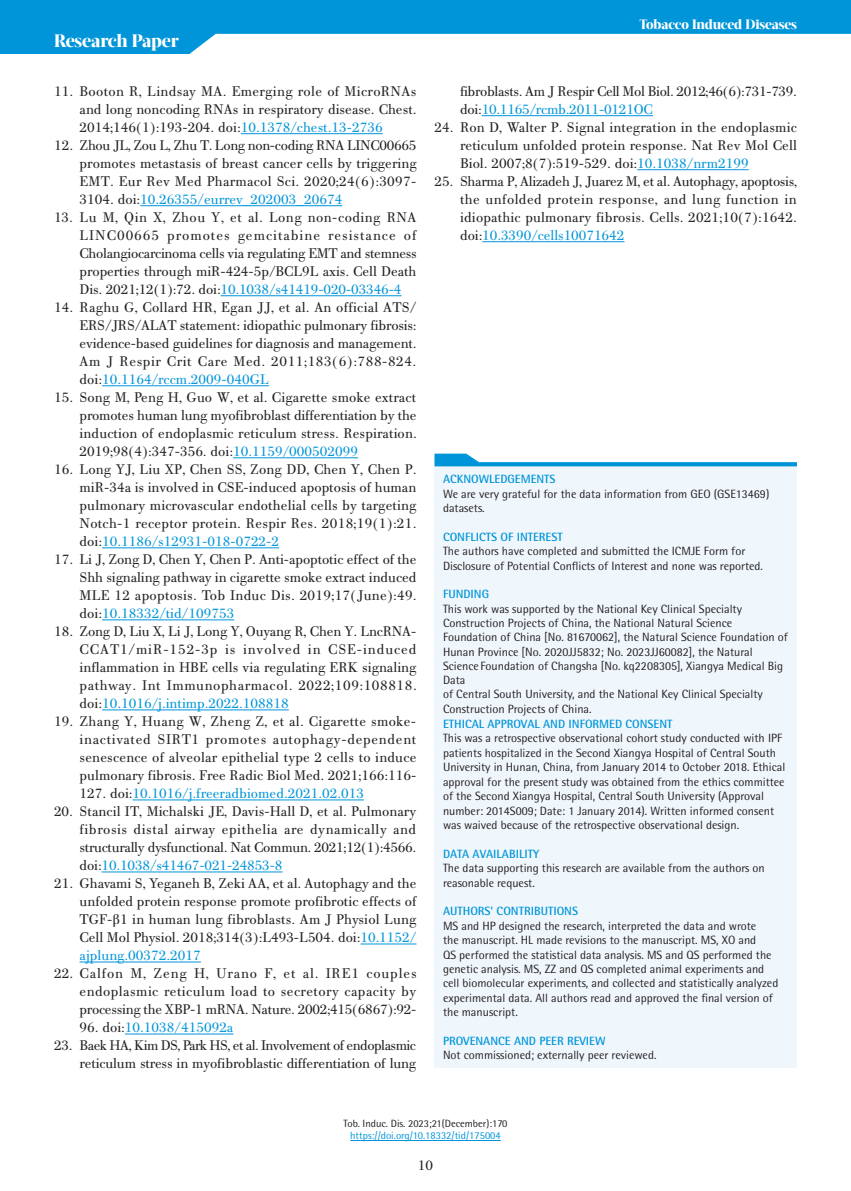
<style>
.page{position:relative;width:851px;height:1191px;background:#fff}
.page>*{position:absolute;margin:0;border:0;box-sizing:border-box;transform-origin:0 0}
.t1{font:800 18px "Acta Display W04";letter-spacing:-.01em;color:#fff}
.t2{font:15px/18px "PF Bodoni Text";color:#231f20;text-align:justify}
.t3{font:15px/18px "PF Bodoni Text";letter-spacing:-.025em;color:#231f20}
.t4{font:15px "PF Bodoni Text";color:#0095d9}
.t5{font:800 13.5px "Acta Display W04";letter-spacing:-.01em;color:#fff}
.t6{font:12px/14.4px "Rotis Semi Sans Hel";color:#231f20}
.t7{font:700 12px "Rotis Semi Sans Hel";color:#0095d9}
.t8{font:10.5px "Rotis Semi Sans Hel";color:#231f20}
.t9{font:10.5px "Rotis Semi Sans Hel";color:#0095d9}
.s1{color:#0095d9}
.s2{color:#231f20}
</style>
<div class="page">
<svg style="left:0;top:0;width:850px;height:54px;fill:#0095d9"></svg>
<hr style="left:350px;top:1140px;width:150px;height:1px;background:#0095d9">
<hr style="left:241px;top:133px;width:141px;height:1px;background:#0095d9">
<hr style="left:140px;top:205px;width:202px;height:1px;background:#0095d9">
<hr style="left:220px;top:295px;width:181px;height:1px;background:#0095d9">
<hr style="left:102px;top:385px;width:167px;height:1px;background:#0095d9">
<hr style="left:233px;top:457px;width:125px;height:1px;background:#0095d9">
<hr style="left:102px;top:547px;width:177px;height:1px;background:#0095d9">
<hr style="left:102px;top:619px;width:132px;height:1px;background:#0095d9">
<hr style="left:102px;top:709px;width:187px;height:1px;background:#0095d9">
<hr style="left:133px;top:799px;width:231px;height:1px;background:#0095d9">
<hr style="left:101px;top:871px;width:181px;height:1px;background:#0095d9">
<hr style="left:360px;top:943px;width:56px;height:1px;background:#0095d9">
<hr style="left:80px;top:961px;width:121px;height:1px;background:#0095d9">
<hr style="left:125px;top:1033px;width:108px;height:1px;background:#0095d9">
<hr style="left:481px;top:115px;width:172px;height:1px;background:#0095d9">
<hr style="left:637px;top:169px;width:111px;height:1px;background:#0095d9">
<hr style="left:482px;top:241px;width:142px;height:1px;background:#0095d9">
<div style="left:434px;top:466px;width:362px;height:602px;background:#f0f7fc"></div>
<svg style="left:434px;top:453px;width:362px;height:13px"></svg>
<p class="t1" style="left:54px;top:30px;width:126px">Research Paper</p>
<p class="t2" style="left:80px;top:82px;width:338px;text-indent:-26px">11. Booton R, Lindsay MA. Emerging role of MicroRNAs and long noncoding RNAs in respiratory disease. Chest.<br>2014;146(1):193-204. doi:<span class="s1">10.1378/chest.13-2736</span></p>
<p class="t2" style="left:80px;top:136px;width:338px;text-indent:-26px">12. Zhou JL, Zou L, Zhu T. Long non-coding RNA LINC00665 promotes metastasis of breast cancer cells by triggering EMT. Eur Rev Med Pharmacol Sci. 2020;24(6):3097- 3104. doi:<span class="s1">10.26355/eurrev_202003_20674</span></p>
<p class="t2" style="left:80px;top:208px;width:338px;text-indent:-26px">13. Lu M, Qin X, Zhou Y, et al. Long non-coding RNA LINC00665 promotes gemcitabine resistance of Cholangiocarcinoma cells via regulating EMT and stemness properties through miR-424-5p/BCL9L axis. Cell Death Dis. 2021;12(1):72. doi:<span class="s1">10.1038/s41419-020-03346-4</span></p>
<p class="t2" style="left:80px;top:298px;width:338px;text-indent:-26px">14. Raghu G, Collard HR, Egan JJ, et al. An official ATS/ ERS/JRS/ALAT statement: idiopathic pulmonary fibrosis: evidence-based guidelines for diagnosis and management.<br>Am J Respir Crit Care Med. 2011;183(6):788-824. doi:<span class="s1">10.1164/rccm.2009-040GL</span></p>
<p class="t2" style="left:80px;top:388px;width:338px;text-indent:-26px">15. Song M, Peng H, Guo W, et al. Cigarette smoke extract promotes human lung myofibroblast differentiation by the induction of endoplasmic reticulum stress. Respiration.<br>2019;98(4):347-356. doi:<span class="s1">10.1159/000502099</span></p>
<p class="t2" style="left:80px;top:460px;width:338px;text-indent:-26px">16. Long YJ, Liu XP, Chen SS, Zong DD, Chen Y, Chen P. miR-34a is involved in CSE-induced apoptosis of human pulmonary microvascular endothelial cells by targeting Notch-1 receptor protein. Respir Res. 2018;19(1):21. doi:<span class="s1">10.1186/s12931-018-0722-2</span></p>
<p class="t2" style="left:80px;top:550px;width:338px;text-indent:-26px">17. Li J, Zong D, Chen Y, Chen P. Anti-apoptotic effect of the Shh signaling pathway in cigarette smoke extract induced MLE 12 apoptosis. Tob Induc Dis. 2019;17(June):49. doi:<span class="s1">10.18332/tid/109753</span></p>
<p class="t2" style="left:80px;top:622px;width:338px;text-indent:-26px">18. Zong D, Liu X, Li J, Long Y, Ouyang R, Chen Y. LncRNA-CCAT1/miR-152-3p is involved in CSE-induced inflammation in HBE cells via regulating ERK signaling pathway. Int Immunopharmacol. 2022;109:108818. doi:<span class="s1">10.1016/j.intimp.2022.108818</span></p>
<p class="t2" style="left:80px;top:712px;width:338px;text-indent:-26px">19. Zhang Y, Huang W, Zheng Z, et al. Cigarette smoke&shy;inactivated SIRT1 promotes autophagy-dependent senescence of alveolar epithelial type 2 cells to induce pulmonary fibrosis. Free Radic Biol Med. 2021;166:116- 127. doi:<span class="s1">10.1016/j.freeradbiomed.2021.02.013</span></p>
<p class="t2" style="left:80px;top:802px;width:338px;text-indent:-26px">20. Stancil IT, Michalski JE, Davis-Hall D, et al. Pulmonary fibrosis distal airway epithelia are dynamically and structurally dysfunctional. Nat Commun. 2021;12(1):4566. doi:<span class="s1">10.1038/s41467-021-24853-8</span></p>
<p class="t2" style="left:80px;top:874px;width:338px;text-indent:-26px">21. Ghavami S, Yeganeh B, Zeki AA, et al. Autophagy and the unfolded protein response promote profibrotic effects of TGF-β1 in human lung fibroblasts. Am J Physiol Lung Cell Mol Physiol. 2018;314(3):L493-L504. doi:<span class="s1">10.1152/ ajplung.00372.2017</span></p>
<p class="t2" style="left:80px;top:964px;width:338px;text-indent:-26px">22. Calfon M, Zeng H, Urano F, et al. IRE1 couples endoplasmic reticulum load to secretory capacity by processing the XBP-1 mRNA. Nature. 2002;415(6867):92-</p>
<p class="t4" style="left:80px;top:1019px;width:155px"><span class="s2">96. doi:</span>10.1038/415092a</p>
<p class="t2" style="left:54px;top:1036px;width:363px;text-align:right">23. Baek HA, Kim DS, Park HS, et al. Involvement of endoplasmic reticulum stress in myofibroblastic differentiation of lung</p>
<p class="t5" style="left:639px;top:17px;width:159px">Tobacco Induced Diseases</p>
<p class="t3" style="left:460px;top:82px;width:338px">fibroblasts. Am J Respir Cell Mol Biol. 2012;46(6):731-739. doi:<span class="s1">10.1165/rcmb.2011-0121OC</span></p>
<p class="t2" style="left:460px;top:118px;width:338px;text-indent:-26px">24. Ron D, Walter P. Signal integration in the endoplasmic reticulum unfolded protein response. Nat Rev Mol Cell Biol. 2007;8(7):519-529. doi:<span class="s1">10.1038/nrm2199</span></p>
<p class="t2" style="left:460px;top:172px;width:338px;text-indent:-26px">25. Sharma P, Alizadeh J, Juarez M, et al. Autophagy, apoptosis, the unfolded protein response, and lung function in idiopathic pulmonary fibrosis. Cells. 2021;10(7):1642. doi:<span class="s1">10.3390/cells10071642</span></p>
<p class="t7" style="left:443px;top:472px;width:114px">ACKNOWLEDGEMENTS</p>
<p class="t6" style="left:443px;top:486px;width:328px">We are very grateful for the data information from GEO (GSE13469) datasets.</p>
<p class="t7" style="left:443px;top:529px;width:121px">CONFLICTS OF INTEREST</p>
<p class="t6" style="left:443px;top:544px;width:321px">The authors have completed and submitted the ICMJE Form for<br>Disclosure of Potential Conflicts of Interest and none was reported.</p>
<p class="t7" style="left:443px;top:587px;width:48px">FUNDING</p>
<p class="t6" style="left:443px;top:601px;width:346px">This work was supported by the National Key Clinical Specialty Construction Projects of China, the National Natural Science Foundation of China [No. 81670062], the Natural Science Foundation of Hunan Province [No. 2020JJ5832; No. 2023JJ60082], the Natural ScienceFoundation of Changsha [No. kq2208305], Xiangya Medical Big Data<br>of Central South University, and the National Key Clinical Specialty Construction Projects of China.</p>
<p class="t7" style="left:443px;top:716px;width:231px">ETHICAL APPROVAL AND INFORMED CONSENT</p>
<p class="t6" style="left:443px;top:731px;width:343px">This was a retrospective observational cohort study conducted with IPF patients hospitalized in the Second Xiangya Hospital of Central South University in Hunan, China, from January 2014 to October 2018. Ethical approval for the present study was obtained from the ethics committee of the Second Xiangya Hospital, Central South University (Approval number: 2014S009; Date: 1 January 2014). Written informed consent was waived because of the retrospective observational design.</p>
<p class="t7" style="left:443px;top:846px;width:98px">DATA AVAILABILITY</p>
<p class="t6" style="left:443px;top:860px;width:323px">The data supporting this research are available from the authors on reasonable request.</p>
<p class="t7" style="left:443px;top:904px;width:137px">AUTHORS’ CONTRIBUTIONS</p>
<p class="t6" style="left:443px;top:918px;width:337px">MS and HP designed the research, interpreted the data and wrote<br>the manuscript. HL made revisions to the manuscript. MS, XO and<br>QS performed the statistical data analysis. MS and QS performed the genetic analysis. MS, ZZ and QS completed animal experiments and cell biomolecular experiments, and collected and statistically analyzed experimental data. All authors read and approved the final version of the manuscript.</p>
<p class="t7" style="left:443px;top:1033px;width:164px">PROVENANCE AND PEER REVIEW</p>
<p class="t6" style="left:443px;top:1048px;width:215px">Not commissioned; externally peer reviewed.</p>
<p class="t8" style="left:343px;top:1116px;width:165px">Tob. Induc. Dis. 2023;21(December):170</p>
<p class="t9" style="left:350px;top:1129px;width:152px">https://doi.org/10.18332/tid/175004</p>
<p class="t2" style="left:418px;top:1156px;width:17px">10</p>
</div>
